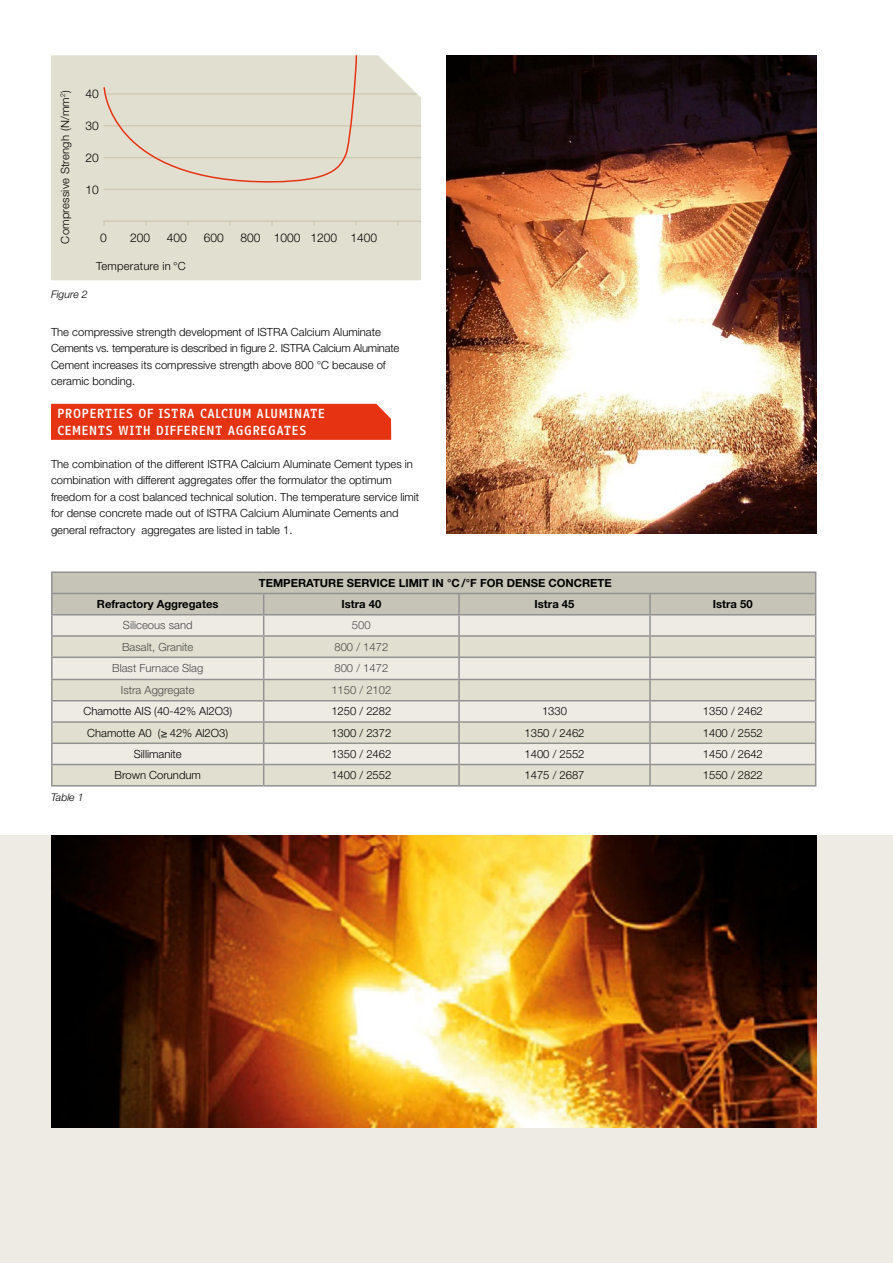
<style>
.page{position:relative;width:893px;height:1263px;background:#fff}
.page>*{position:absolute;margin:0;border:0;box-sizing:border-box;transform-origin:0 0}
.t1{font:700 12.75px/16.5px "Info Office";color:#fff}
.t2{font:300 12px "Helvetica Neue LT Pro";color:#000}
.t3{font:300 11.25px/16.5px "Helvetica Neue LT Pro";color:#000}
.t4{font:700 11.25px "Helvetica Neue LT Pro";color:#000}
.t5{font:300 11.25px "Helvetica Neue LT Pro";color:#4a4a49}
.t6{font:300 11.25px "Helvetica Neue LT Pro";letter-spacing:.02em;color:#000}
.t7{font:italic 300 10.5px "Helvetica Neue LT Pro";color:#000}
</style>
<div class="page">
<div style="left:0;top:835px;width:893px;height:428px;background:#eeebe5"></div>
<div style="left:51px;top:55px;width:370px;height:225px;background:#e1e0d0"></div>
<div style="left:51px;top:404px;width:340px;height:36px;background:#e63312"></div>
<img style="left:446px;top:55px;width:370px;height:479px">
<hr style="left:103px;top:220px;width:318px;height:2px;background:#d2cab6">
<hr style="left:104px;top:189px;width:317px;height:1px;background:#d2cab6">
<hr style="left:104px;top:157px;width:317px;height:1px;background:#d2cab6">
<hr style="left:104px;top:125px;width:317px;height:2px;background:#d2cab6">
<hr style="left:104px;top:93px;width:313px;height:2px;background:#d2cab6">
<svg style="left:103px;top:55px;width:255px;height:128px;background:#e0dbcb"></svg>
<hr style="left:51px;top:785px;width:213px;height:1px;background:#929292">
<hr style="left:264px;top:785px;width:195px;height:1px;background:#929292">
<hr style="left:459px;top:785px;width:191px;height:1px;background:#929292">
<hr style="left:650px;top:785px;width:166px;height:1px;background:#929292">
<hr style="left:51px;top:571px;width:213px;height:2px;background:#929292">
<hr style="left:264px;top:571px;width:195px;height:2px;background:#929292">
<hr style="left:459px;top:571px;width:191px;height:2px;background:#929292">
<hr style="left:650px;top:571px;width:166px;height:2px;background:#929292">
<svg style="left:51px;top:572px;width:765px;height:213px;background:#dad9ce"></svg>
<hr style="left:650px;top:593px;width:166px;height:1px;background:#929292">
<hr style="left:650px;top:614px;width:166px;height:1px;background:#929292">
<img style="left:51px;top:835px;width:765px;height:293px">
<p class="t6" style="left:58px;top:244px;width:155px;rotate:-90deg">Compressive Strengh (N/mm<sup>2</sup>)</p>
<p class="t2" style="left:86px;top:87px;width:15px">40</p>
<p class="t2" style="left:86px;top:118px;width:15px">30</p>
<p class="t2" style="left:86px;top:150px;width:15px">20</p>
<p class="t2" style="left:86px;top:182px;width:15px">10</p>
<p class="t2" style="left:100px;top:230px;width:8px">0</p>
<p class="t2" style="left:130px;top:230px;width:22px">200</p>
<p class="t2" style="left:167px;top:230px;width:22px">400</p>
<p class="t2" style="left:204px;top:230px;width:22px">600</p>
<p class="t2" style="left:240px;top:230px;width:138px">800 1000 1200 1400</p>
<p class="t6" style="left:96px;top:259px;width:91px">Temperature in °C</p>
<p class="t7" style="left:51px;top:288px;width:38px">Figure 2</p>
<p class="t3" style="left:51px;top:323px;width:350px">The compressive strength development of ISTRA Calcium Aluminate Cements vs. temperature is described in figure 2. ISTRA Calcium Aluminate Cement increases its compressive strength above 800 °C because of ceramic bonding.</p>
<p class="t1" style="left:57px;top:405px;width:270px">PROPERTIES OF ISTRA CALCIUM ALUMINATE<br>CEMENTS WITH DIFFERENT AGGREGATES</p>
<p class="t3" style="left:51px;top:455px;width:370px">The combination of the different ISTRA Calcium Aluminate Cement types in combination with different aggregates offer the formulator the optimum freedom for a cost balanced technical solution. The temperature service limit for dense concrete made out of ISTRA Calcium Aluminate Cements and general refractory aggregates are listed in table 1.</p>
<p class="t4" style="left:259px;top:576px;width:354px">TEMPERATURE SERVICE LIMIT IN °C /° F FOR DENSE CONCRETE</p>
<p class="t4" style="left:97px;top:597px;width:123px">Refractory Aggregates</p>
<p class="t4" style="left:341px;top:597px;width:41px">Istra 40</p>
<p class="t4" style="left:535px;top:597px;width:41px">Istra 45</p>
<p class="t4" style="left:713px;top:597px;width:41px">Istra 50</p>
<p class="t5" style="left:123px;top:618px;width:71px">Siliceous sand</p>
<p class="t5" style="left:352px;top:618px;width:20px">500</p>
<p class="t5" style="left:122px;top:640px;width:73px">Basalt, Granite</p>
<p class="t5" style="left:334px;top:640px;width:55px">800 / 1472</p>
<p class="t5" style="left:112px;top:661px;width:93px">Blast Furnace Slag</p>
<p class="t5" style="left:334px;top:661px;width:55px">800 / 1472</p>
<p class="t5" style="left:121px;top:683px;width:75px">Istra Aggregate</p>
<p class="t5" style="left:331px;top:683px;width:62px">1150 / 2102</p>
<p class="t3" style="left:83px;top:703px;width:150px">Chamotte AIS (40-42% Al2O3)</p>
<p class="t3" style="left:331px;top:703px;width:62px">1250 / 2282</p>
<p class="t3" style="left:542px;top:703px;width:27px">1330</p>
<p class="t3" style="left:703px;top:703px;width:62px">1350 / 2462</p>
<p class="t3" style="left:87px;top:724px;width:142px">Chamotte A0 (≥ 42% Al2O3)</p>
<p class="t3" style="left:331px;top:724px;width:62px">1300 / 2372</p>
<p class="t3" style="left:524px;top:724px;width:62px">1350 / 2462</p>
<p class="t3" style="left:703px;top:724px;width:62px">1400 / 2552</p>
<p class="t3" style="left:134px;top:745px;width:49px">Sillimanite</p>
<p class="t3" style="left:331px;top:745px;width:62px">1350 / 2462</p>
<p class="t3" style="left:524px;top:745px;width:62px">1400 / 2552</p>
<p class="t3" style="left:703px;top:745px;width:62px">1450 / 2642</p>
<p class="t3" style="left:115px;top:767px;width:88px">Brown Corundum</p>
<p class="t3" style="left:331px;top:767px;width:62px">1400 / 2552</p>
<p class="t3" style="left:524px;top:767px;width:62px">1475 / 2687</p>
<p class="t3" style="left:703px;top:767px;width:62px">1550 / 2822</p>
<p class="t7" style="left:51px;top:791px;width:34px">Table 1</p>
</div>
